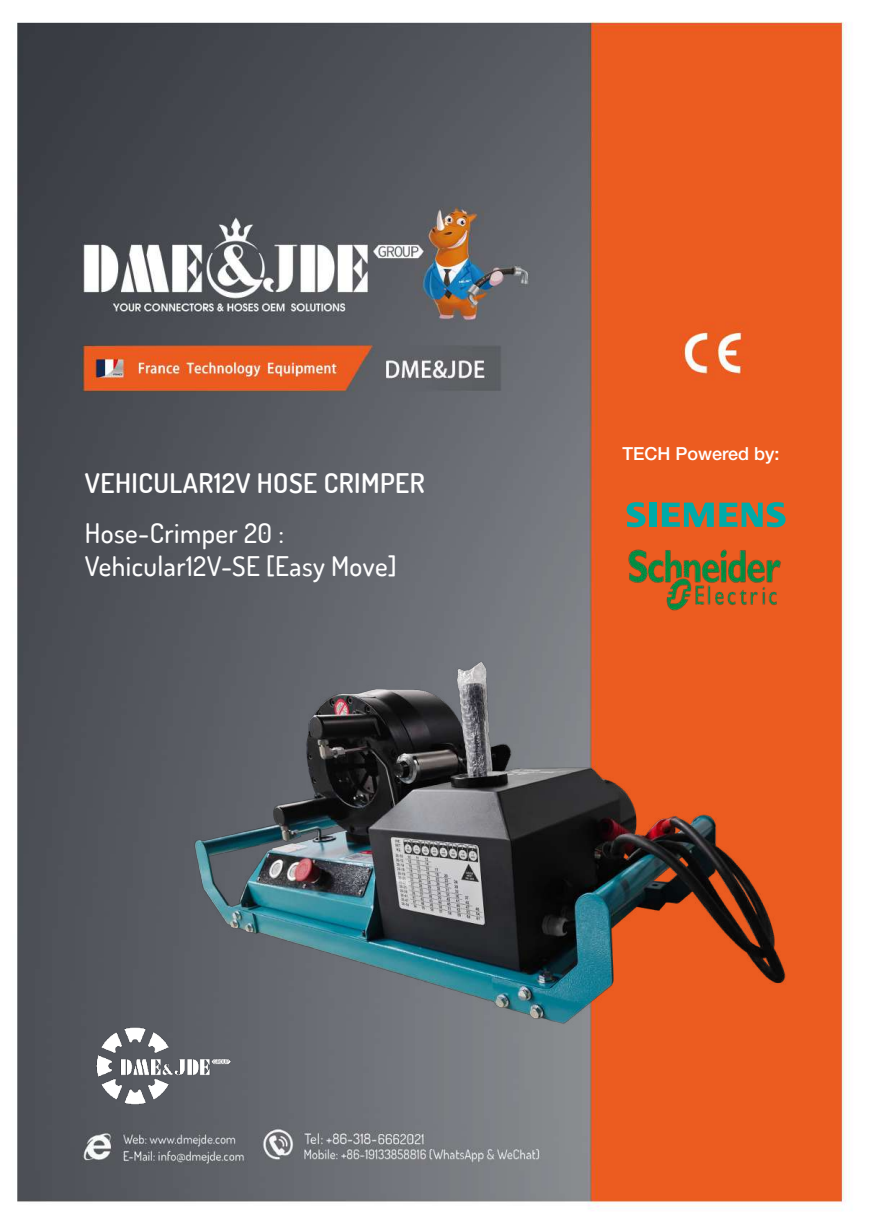
<style>
.page{position:relative;width:893px;height:1221px;background:#fff}
.page>*{position:absolute;margin:0;border:0;box-sizing:border-box;transform-origin:0 0}
.t1{font:500 27px/32.4px "Dosis";letter-spacing:.015em;color:#fff}
.t2{font:600 27px "Dosis";letter-spacing:.015em;color:#fff}
.t3{font:500 18px "Helvetica Neue LT Pro";color:#fff}
</style>
<div class="page">
<img style="left:17px;top:21px;width:830px;height:1188px">
<img style="left:92px;top:1024px;width:142px;height:83px">
<svg style="left:662px;top:502px;width:124px;height:25px;background:#62896f"></svg>
<svg style="left:626px;top:501px;width:21px;height:26px"></svg>
<div style="left:649px;top:502px;width:7px;height:25px;background:#01aaa8"></div>
<img style="left:626px;top:544px;width:160px;height:69px">
<img style="left:183px;top:651px;width:609px;height:373px">
<p class="t2" style="left:85px;top:466px;width:341px">VEHICULAR12V HOSE CRIMPER</p>
<p class="t1" style="left:85px;top:516px;width:313px">Hose-Crimper 20 :<br>Vehicular12V-SE [Easy Move]</p>
<p class="t3" style="left:622px;top:443px;width:159px">TECH Powered by:</p>
</div>
